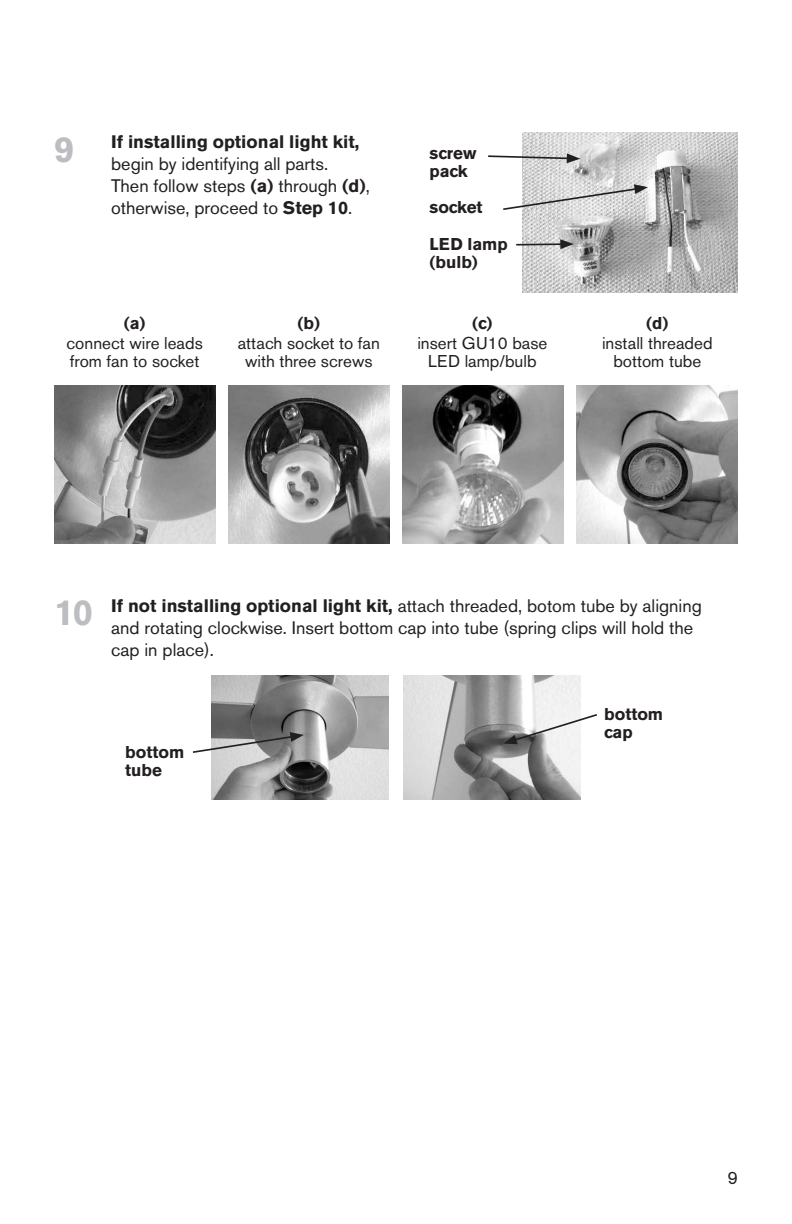
<style>
.page{position:relative;width:792px;height:1224px;background:#fff}
.page>*{position:absolute;margin:0;border:0;box-sizing:border-box;transform-origin:0 0}
.t1{font:700 36px "Akzidenz Grotesk BE";color:#bcbdc0}
.t2{font:18px/22px "Akzidenz Grotesk BE";color:#231f20}
.t3{font:700 18px "Akzidenz Grotesk BE";color:#231f20}
.t4{font:17px/18px "Akzidenz Grotesk BE";color:#231f20;text-align:center}
.t5{font:700 17px/18px "Akzidenz Grotesk BE";color:#231f20}
.s1{font-weight:700}
</style>
<div class="page">
<img style="left:403px;top:385px;width:161px;height:159px">
<img style="left:403px;top:676px;width:177px;height:123px">
<img style="left:228px;top:385px;width:161px;height:159px">
<img style="left:211px;top:676px;width:178px;height:123px">
<img style="left:54px;top:385px;width:161px;height:159px">
<img style="left:577px;top:385px;width:161px;height:159px">
<img style="left:522px;top:132px;width:216px;height:160px">
<svg style="left:488px;top:153px;width:92px;height:10px"></svg>
<svg style="left:192px;top:732px;width:112px;height:22px"></svg>
<svg style="left:503px;top:713px;width:94px;height:31px"></svg>
<svg style="left:503px;top:184px;width:145px;height:27px"></svg>
<hr style="left:516px;top:243px;width:47px;height:3px;background:#231f20">
<svg style="left:560px;top:239px;width:14px;height:10px"></svg>
<h1 class="t1" style="left:54px;top:135px;width:22px">9</h1>
<p class="t3" style="left:111px;top:135px;width:250px">If installing optional light kit,</p>
<p class="t2" style="left:111px;top:154px;width:260px">begin by identifying all parts.<br>Then follow steps <span class="s1">(a)</span> through <span class="s1">(d)</span>, otherwise, proceed to <span class="s1">Step 10</span>.</p>
<p class="t5" style="left:124px;top:315px;width:23px">(a)</p>
<p class="t4" style="left:66px;top:336px;width:138px;text-align:left">connect wire leads from fan to socket</p>
<p class="t5" style="left:298px;top:315px;width:24px">(b)</p>
<p class="t4" style="left:238px;top:336px;width:144px">attach socket to fan with three screws</p>
<p class="t5" style="left:429px;top:145px;width:49px">screw pack</p>
<p class="t5" style="left:429px;top:199px;width:55px">socket</p>
<p class="t5" style="left:429px;top:237px;width:80px">LED lamp (bulb)</p>
<p class="t5" style="left:472px;top:315px;width:22px">(c)</p>
<p class="t4" style="left:417px;top:336px;width:131px">insert GU10 base<br>LED lamp/bulb</p>
<p class="t5" style="left:646px;top:315px;width:24px">(d)</p>
<p class="t4" style="left:602px;top:336px;width:112px">install threaded bottom tube</p>
<h1 class="t1" style="left:54px;top:598px;width:41px">10</h1>
<p class="t2" style="left:111px;top:596px;width:592px"><span class="s1">If not installing optional light kit,</span> attach threaded, botom tube by aligning and rotating clockwise. Insert bottom cap into tube (spring clips will hold the cap in place).</p>
<p class="t5" style="left:125px;top:744px;width:61px">bottom tube</p>
<p class="t5" style="left:604px;top:707px;width:61px">bottom cap</p>
<p class="t2" style="left:728px;top:1168px;width:12px">9</p>
</div>
